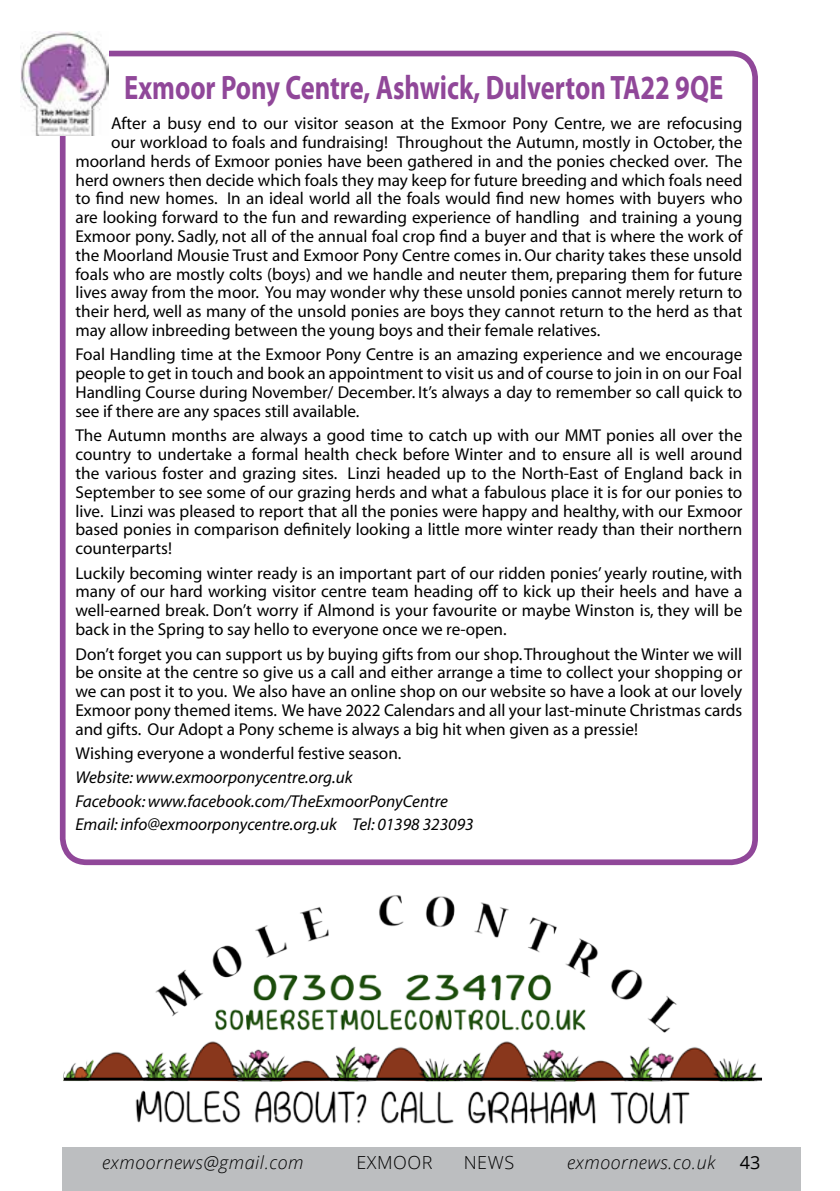
<style>
.page{position:relative;width:840px;height:1191px;background:#fff}
.page>*{position:absolute;margin:0;border:0;box-sizing:border-box;transform-origin:0 0}
.t1{font:700 34px "Myriad Pro";color:#904799;scale:.78 1}
.t2{font:italic 300 18px "Open Sans";letter-spacing:.03em;color:#000}
.t3{font:300 18px "Open Sans";letter-spacing:.03em;color:#000}
.t4{font:18px "Open Sans";color:#000}
.t5{font:17.2px/18.8px "Myriad";color:#000;text-align:justify}
.t6{font:italic 17.2px/23.6px "Myriad";color:#000}
</style>
<div class="page">
<div style="left:62px;top:1146px;width:739px;height:45px;background:#bcbec0"></div>
<img style="left:64px;top:1041px;width:397px;height:40px">
<img style="left:155px;top:895px;width:522px;height:137px">
<img style="left:135px;top:1090px;width:555px;height:35px">
<img style="left:461px;top:1041px;width:300px;height:40px">
<hr style="left:64px;top:1077px;width:697px;height:3px;background:#000">
<div style="left:60px;top:51px;width:697px;height:814px;border:6px solid #904799;border-radius:24px"></div>
<img style="left:21px;top:31px;width:87px;height:104px">
<h1 class="t1" style="left:124px;top:68px;width:769px">Exmoor Pony Centre, Ashwick, Dulverton TA22 9QE</h1>
<p class="t5" style="left:111px;top:115px;width:632px">After a busy end to our visitor season at the Exmoor Pony Centre, we are refocusing</p>
<p class="t5" style="left:111px;top:133px;width:632px">our workload to foals and fundraising! Throughout the Autumn, mostly in October, the</p>
<p class="t5" style="left:75px;top:152px;width:668px">moorland herds of Exmoor ponies have been gathered in and the ponies checked over. The</p>
<p class="t5" style="left:75px;top:171px;width:668px">herd owners then decide which foals they may keep for future breeding and which foals need</p>
<p class="t5" style="left:75px;top:190px;width:668px">to find new homes. In an ideal world all the foals would find new homes with buyers who</p>
<p class="t5" style="left:75px;top:209px;width:668px">are looking forward to the fun and rewarding experience of handling and training a young</p>
<p class="t5" style="left:75px;top:227px;width:668px">Exmoor pony. Sadly, not all of the annual foal crop find a buyer and that is where the work of</p>
<p class="t5" style="left:75px;top:246px;width:668px">the Moorland Mousie Trust and Exmoor Pony Centre comes in. Our charity takes these unsold</p>
<p class="t5" style="left:75px;top:265px;width:668px">foals who are mostly colts (boys) and we handle and neuter them, preparing them for future</p>
<p class="t5" style="left:75px;top:284px;width:668px">lives away from the moor. You may wonder why these unsold ponies cannot merely return to</p>
<p class="t5" style="left:75px;top:303px;width:668px">their herd, well as many of the unsold ponies are boys they cannot return to the herd as that</p>
<p class="t5" style="left:75px;top:321px;width:526px">may allow inbreeding between the young boys and their female relatives.</p>
<p class="t5" style="left:75px;top:346px;width:668px">Foal Handling time at the Exmoor Pony Centre is an amazing experience and we encourage people to get in touch and book an appointment to visit us and of course to join in on our Foal Handling Course during November/ December. It’s always a day to remember so call quick to see if there are any spaces still available.</p>
<p class="t5" style="left:75px;top:427px;width:668px">The Autumn months are always a good time to catch up with our MMT ponies all over the country to undertake a formal health check before Winter and to ensure all is well around the various foster and grazing sites. Linzi headed up to the North-East of England back in September to see some of our grazing herds and what a fabulous place it is for our ponies to live. Linzi was pleased to report that all the ponies were happy and healthy, with our Exmoor based ponies in comparison definitely looking a little more winter ready than their northern counterparts!</p>
<p class="t5" style="left:75px;top:564px;width:668px">Luckily becoming winter ready is an important part of our ridden ponies’ yearly routine, with many of our hard working visitor centre team heading off to kick up their heels and have a well-earned break. Don’t worry if Almond is your favourite or maybe Winston is, they will be back in the Spring to say hello to everyone once we re-open.</p>
<p class="t5" style="left:75px;top:645px;width:668px">Don’t forget you can support us by buying gifts from our shop. Throughout the Winter we will be onsite at the centre so give us a call and either arrange a time to collect your shopping or we can post it to you. We also have an online shop on our website so have a look at our lovely Exmoor pony themed items. We have 2022 Calendars and all your last-minute Christmas cards and gifts. Our Adopt a Pony scheme is always a big hit when given as a pressie!</p>
<p class="t5" style="left:75px;top:745px;width:327px">Wishing everyone a wonderful festive season.</p>
<p class="t6" style="left:75px;top:766px;width:399px">Website: www.exmoorponycentre.org.uk<br>Facebook: www.facebook.com/TheExmoorPonyCentre<br>Email: info@exmoorponycentre.org.uk Tel: 01398 323093</p>
<p class="t2" style="left:102px;top:1150px;width:203px">exmoornews@gmail.com</p>
<p class="t3" style="left:356px;top:1150px;width:78px">EXMOOR</p>
<p class="t3" style="left:463px;top:1150px;width:52px">NEWS</p>
<p class="t2" style="left:566px;top:1150px;width:150px">exmoornews.co.uk</p>
<p class="t4" style="left:739px;top:1150px;width:22px">43</p>
</div>
